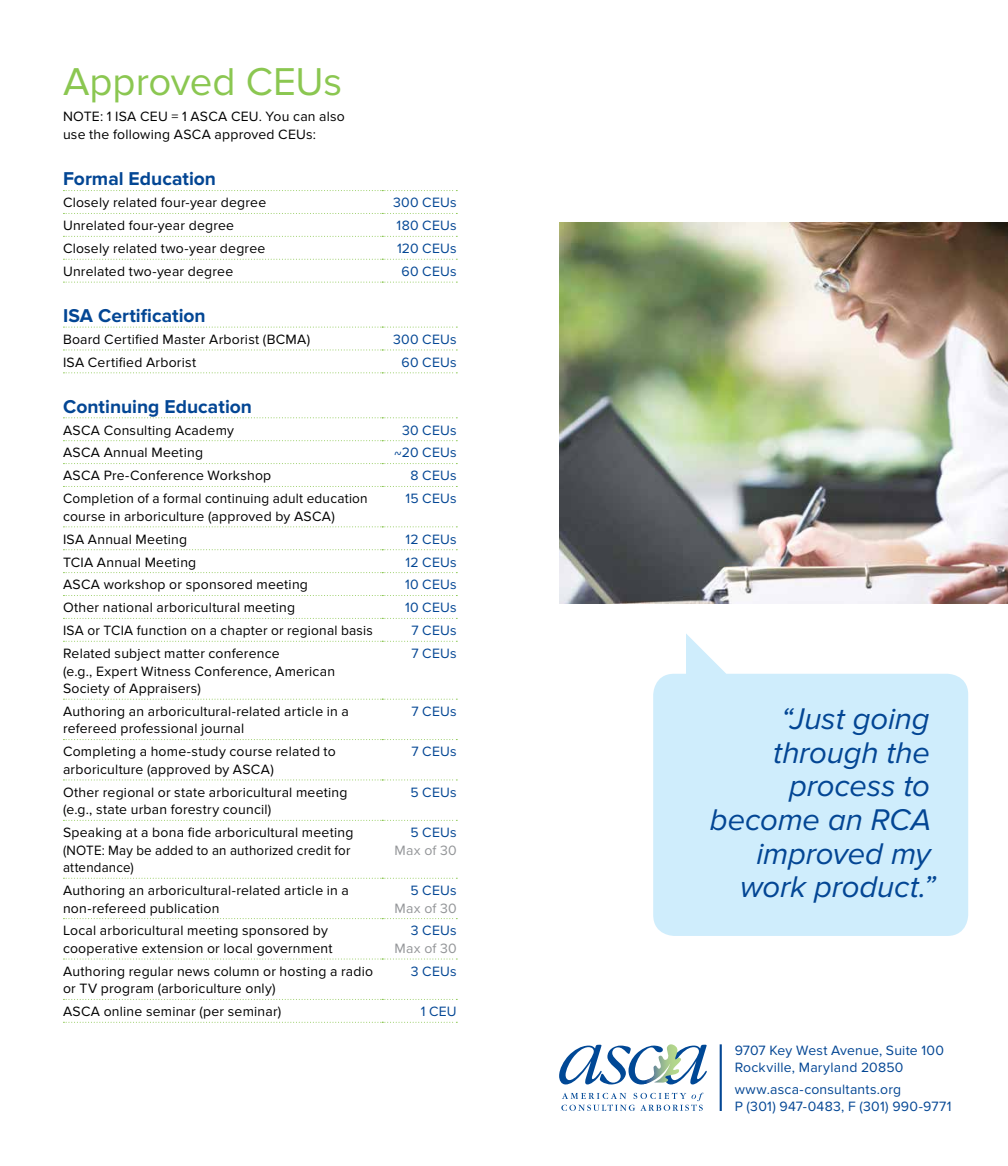
<style>
.page{position:relative;width:1008px;height:1166px;background:#fff}
.page>*{position:absolute;margin:0;border:0;box-sizing:border-box;transform-origin:0 0}
.t1{font:40.25px "Proxima Nova";letter-spacing:-.005em;color:#8bc751}
.t2{font:italic 30.97px/33.6px "Proxima Nova";letter-spacing:-.005em;color:#034694;text-align:right}
.t3{font:700 19.25px "Proxima Nova";color:#034694}
.t4{font:14px/17.5px "Proxima Nova";letter-spacing:.015em;color:#000}
.t5{font:14px/16.8px "Proxima Nova";letter-spacing:.015em;color:#034694}
.t6{font:14px "Proxima Nova";letter-spacing:.02em;color:#939598}
</style>
<div class="page">
<img style="left:559px;top:223px;width:449px;height:380px">
<svg style="left:63px;top:190px;width:394px;height:1px"></svg>
<svg style="left:63px;top:213px;width:394px;height:1px"></svg>
<svg style="left:63px;top:236px;width:394px;height:1px"></svg>
<svg style="left:63px;top:259px;width:394px;height:1px"></svg>
<svg style="left:63px;top:282px;width:394px;height:1px"></svg>
<svg style="left:63px;top:327px;width:394px;height:1px"></svg>
<svg style="left:63px;top:349px;width:394px;height:1px"></svg>
<svg style="left:63px;top:372px;width:394px;height:1px"></svg>
<svg style="left:63px;top:417px;width:394px;height:1px"></svg>
<svg style="left:63px;top:440px;width:394px;height:1px"></svg>
<svg style="left:63px;top:463px;width:394px;height:1px"></svg>
<svg style="left:63px;top:486px;width:394px;height:1px"></svg>
<svg style="left:63px;top:526px;width:394px;height:1px"></svg>
<svg style="left:63px;top:549px;width:394px;height:1px"></svg>
<svg style="left:63px;top:572px;width:394px;height:1px"></svg>
<svg style="left:63px;top:595px;width:394px;height:1px"></svg>
<svg style="left:63px;top:618px;width:394px;height:1px"></svg>
<svg style="left:63px;top:641px;width:394px;height:1px"></svg>
<svg style="left:63px;top:698px;width:394px;height:1px"></svg>
<svg style="left:63px;top:739px;width:394px;height:1px"></svg>
<svg style="left:63px;top:779px;width:394px;height:1px"></svg>
<svg style="left:63px;top:820px;width:394px;height:1px"></svg>
<svg style="left:63px;top:877px;width:394px;height:1px"></svg>
<svg style="left:63px;top:918px;width:394px;height:1px"></svg>
<svg style="left:63px;top:958px;width:394px;height:1px"></svg>
<svg style="left:63px;top:999px;width:394px;height:1px"></svg>
<svg style="left:63px;top:1021px;width:394px;height:1px"></svg>
<svg style="left:653px;top:634px;width:315px;height:302px;background:#d5effc"></svg>
<svg style="left:559px;top:1044px;width:148px;height:40px"></svg>
<svg style="left:561px;top:1092px;width:142px;height:19px"></svg>
<hr style="left:720px;top:1044px;width:2px;height:67px;background:#034694">
<h1 class="t1" style="left:63px;top:58px;width:281px">Approved CEUs</h1>
<p class="t4" style="left:63px;top:108px;width:283px">NOTE: 1 ISA CEU = 1 ASCA CEU. You can also use the following ASCA approved CEUs:</p>
<h3 class="t3" style="left:63px;top:168px;width:155px">Formal Education</h3>
<p class="t4" style="left:63px;top:194px;width:205px">Closely related four-year degree</p>
<p class="t5" style="left:393px;top:195px;width:65px">300 CEUs</p>
<p class="t4" style="left:63px;top:217px;width:173px">Unrelated four-year degree</p>
<p class="t5" style="left:397px;top:218px;width:62px">180 CEUs</p>
<p class="t4" style="left:63px;top:240px;width:204px">Closely related two-year degree</p>
<p class="t5" style="left:397px;top:240px;width:61px">120 CEUs</p>
<p class="t4" style="left:63px;top:263px;width:172px">Unrelated two-year degree</p>
<p class="t5" style="left:402px;top:263px;width:57px">60 CEUs</p>
<h3 class="t3" style="left:63px;top:304px;width:144px">ISA Certification</h3>
<p class="t4" style="left:63px;top:331px;width:249px">Board Certified Master Arborist (BCMA)</p>
<p class="t5" style="left:393px;top:331px;width:65px">300 CEUs</p>
<p class="t4" style="left:63px;top:354px;width:135px">ISA Certified Arborist</p>
<p class="t5" style="left:402px;top:354px;width:57px">60 CEUs</p>
<h3 class="t3" style="left:63px;top:395px;width:191px">Continuing Education</h3>
<p class="t4" style="left:63px;top:421px;width:173px">ASCA Consulting Academy</p>
<p class="t5" style="left:402px;top:422px;width:56px">30 CEUs</p>
<p class="t4" style="left:63px;top:444px;width:142px">ASCA Annual Meeting</p>
<p class="t5" style="left:394px;top:445px;width:64px">~20 CEUs</p>
<p class="t4" style="left:63px;top:467px;width:210px">ASCA Pre-Conference Workshop</p>
<p class="t5" style="left:411px;top:468px;width:48px">8 CEUs</p>
<p class="t4" style="left:63px;top:490px;width:306px">Completion of a formal continuing adult education course in arboriculture (approved by ASCA)</p>
<p class="t5" style="left:405px;top:490px;width:53px">15 CEUs</p>
<p class="t4" style="left:63px;top:530px;width:126px">ISA Annual Meeting</p>
<p class="t5" style="left:406px;top:531px;width:53px">12 CEUs</p>
<p class="t4" style="left:63px;top:553px;width:135px">TCIA Annual Meeting</p>
<p class="t5" style="left:406px;top:554px;width:53px">12 CEUs</p>
<p class="t4" style="left:63px;top:576px;width:247px">ASCA workshop or sponsored meeting</p>
<p class="t5" style="left:405px;top:577px;width:53px">10 CEUs</p>
<p class="t4" style="left:63px;top:599px;width:234px">Other national arboricultural meeting</p>
<p class="t5" style="left:405px;top:599px;width:53px">10 CEUs</p>
<p class="t4" style="left:63px;top:622px;width:311px">ISA or TCIA function on a chapter or regional basis</p>
<p class="t5" style="left:411px;top:622px;width:47px">7 CEUs</p>
<p class="t4" style="left:63px;top:645px;width:274px">Related subject matter conference<br>(e.g., Expert Witness Conference, American<br>Society of Appraisers)</p>
<p class="t5" style="left:411px;top:645px;width:47px">7 CEUs</p>
<p class="t4" style="left:63px;top:703px;width:287px">Authoring an arboricultural-related article in a refereed professional journal</p>
<p class="t5" style="left:411px;top:703px;width:47px">7 CEUs</p>
<p class="t4" style="left:63px;top:743px;width:274px">Completing a home-study course related to arboriculture (approved by ASCA)</p>
<p class="t5" style="left:411px;top:743px;width:47px">7 CEUs</p>
<p class="t4" style="left:63px;top:783px;width:286px">Other regional or state arboricultural meeting (e.g., state urban forestry council)</p>
<p class="t5" style="left:410px;top:784px;width:48px">5 CEUs</p>
<p class="t4" style="left:63px;top:824px;width:292px">Speaking at a bona fide arboricultural meeting (NOTE: May be added to an authorized credit for attendance)</p>
<p class="t5" style="left:410px;top:824px;width:48px">5 CEUs</p>
<p class="t6" style="left:395px;top:842px;width:64px">Max of 30</p>
<p class="t4" style="left:63px;top:882px;width:287px">Authoring an arboricultural-related article in a non‑refereed publication</p>
<p class="t5" style="left:410px;top:882px;width:48px">5 CEUs</p>
<p class="t6" style="left:395px;top:899px;width:64px">Max of 30</p>
<p class="t4" style="left:63px;top:922px;width:271px">Local arboricultural meeting sponsored by cooperative extension or local government</p>
<p class="t5" style="left:411px;top:922px;width:47px">3 CEUs</p>
<p class="t6" style="left:395px;top:940px;width:64px">Max of 30</p>
<p class="t4" style="left:63px;top:962px;width:312px">Authoring regular news column or hosting a radio or TV program (arboriculture only)</p>
<p class="t5" style="left:411px;top:963px;width:47px">3 CEUs</p>
<p class="t4" style="left:63px;top:1003px;width:220px">ASCA online seminar (per seminar)</p>
<p class="t5" style="left:421px;top:1003px;width:38px">1 CEU</p>
<h2 class="t2" style="left:710px;top:703px;width:227px">“Just going through the process to become an RCA improved my work product.”</h2>
<p class="t5" style="left:735px;top:1042px;width:211px">9707 Key West Avenue, Suite 100<br>Rockville, Maryland 20850</p>
<p class="t5" style="left:735px;top:1081px;width:218px">www.asca-consultants.org<br>P (301) 947-0483, F (301) 990-9771</p>
</div>
